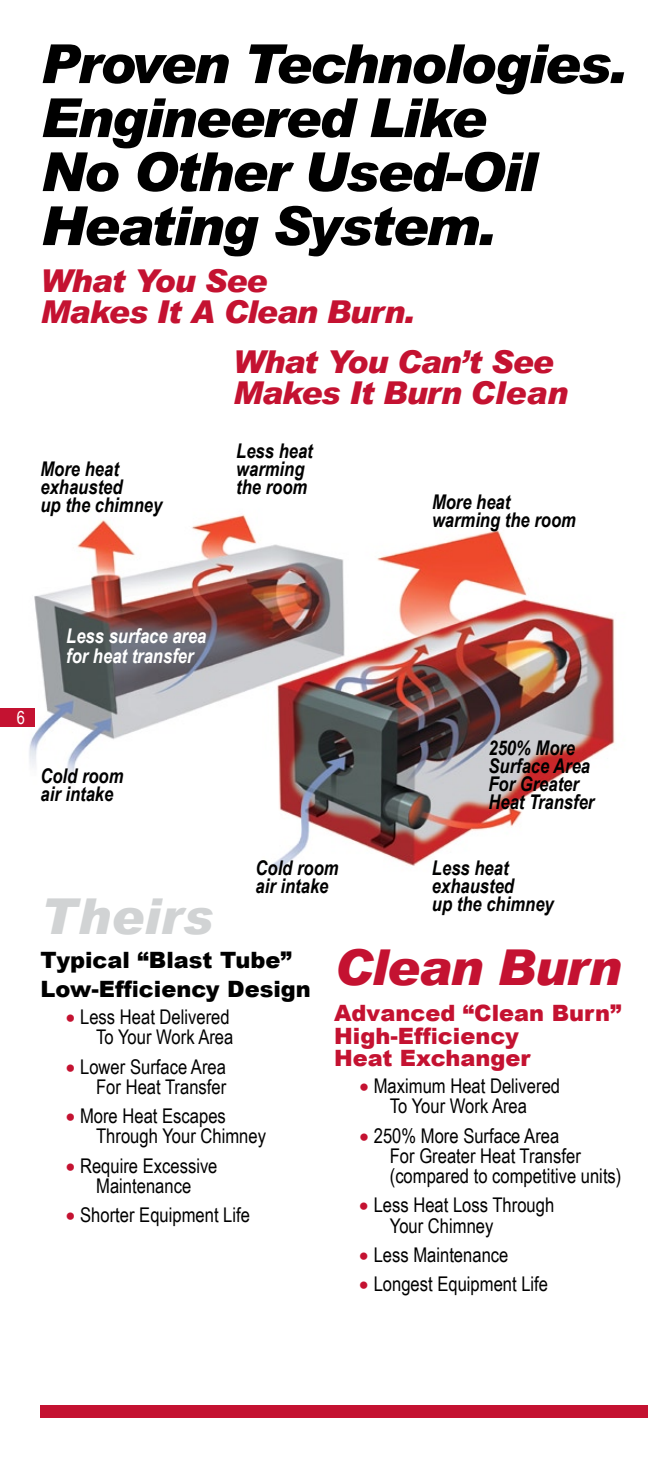
<style>
.page{position:relative;width:648px;height:1458px;background:#fff}
.page>*{position:absolute;margin:0;border:0;box-sizing:border-box;transform-origin:0 0}
.t1{font:italic 900 54px/54px "Arial";letter-spacing:-.04em;color:#000}
.t2{font:italic 900 49.5px "Arial";letter-spacing:-.025em;color:#c41231}
.t3{font:italic 900 49.5px "Arial";color:#d1d3d4}
.t4{font:italic 900 31.5px/31.5px "Arial";letter-spacing:-.03em;color:#c41231}
.t5{font:900 22.5px/22.5px "Arial";color:#c41231}
.t6{font:900 22.5px/29.7px "Arial";color:#000}
.t7{font:20.25px/20.2px "Arial Narrow";color:#000}
.t8{font:italic 700 20.25px/18px "Arial Narrow";color:#000}
.t9{font:italic 700 20.25px/20.2px "Arial Narrow";color:#fff}
.t10{font:18px "Arial Narrow";color:#fff}
.s1{color:#c41231}
</style>
<div class="page">
<img style="left:29px;top:515px;width:586px;height:356px">
<div style="left:40px;top:1405px;width:608px;height:13px;background:#c41231"></div>
<div style="left:0;top:708px;width:35px;height:19px;background:#c41231"></div>
<h1 class="t1" style="left:40px;top:35px;width:588px">Proven Technologies.<br>Engineered Like<br>No Other Used-Oil<br>Heating System.</h1>
<h3 class="t4" style="left:40px;top:264px;width:376px">What You See<br>Makes It A Clean Burn.</h3>
<h3 class="t4" style="left:233px;top:345px;width:337px">What You Can’t See<br>Makes It Burn Clean</h3>
<p class="t8" style="left:40px;top:459px;width:123px">More heat exhausted<br>up the chimney</p>
<p class="t8" style="left:236px;top:441px;width:78px">Less heat warming the room</p>
<p class="t8" style="left:432px;top:491px;width:145px">More heat warming the room</p>
<p class="t9" style="left:66px;top:625px;width:142px">Less surface area for heat transfer</p>
<p class="t10" style="left:17px;top:705px;width:10px">6</p>
<p class="t8" style="left:40px;top:766px;width:85px">Cold room air intake</p>
<p class="t8" style="left:488px;top:738px;width:107px">250% More<br>Surface Area<br>For Greater<br>Heat Transfer</p>
<h2 class="t3" style="left:40px;top:886px;width:174px">Theirs</h2>
<p class="t8" style="left:256px;top:858px;width:85px">Cold room air intake</p>
<p class="t8" style="left:432px;top:858px;width:123px">Less heat exhausted<br>up the chimney</p>
<p class="t6" style="left:40px;top:944px;width:272px">Typical “Blast Tube”<br>Low-Efficiency Design</p>
<p class="t7" style="left:66px;top:1006px;width:169px;text-align:right"><span class="s1">•</span> Less Heat Delivered<br>To Your Work Area</p>
<p class="t7" style="left:66px;top:1056px;width:162px;text-align:right"><span class="s1">•</span> Lower Surface Area<br>For Heat Transfer</p>
<p class="t7" style="left:96px;top:1105px;width:171px;text-indent:-30px"><span class="s1">•</span> More Heat Escapes<br>Through Your Chimney</p>
<p class="t7" style="left:66px;top:1155px;width:153px;text-align:center"><span class="s1">•</span> Require Excessive<br>Maintenance</p>
<p class="t7" style="left:66px;top:1204px;width:186px"><span class="s1">•</span> Shorter Equipment Life</p>
<h2 class="t2" style="left:334px;top:937px;width:289px">Clean Burn</h2>
<p class="t5" style="left:334px;top:1001px;width:289px">Advanced “Clean Burn”<br>High-Efficiency<br>Heat Exchanger</p>
<p class="t7" style="left:359px;top:1075px;width:202px;text-align:center"><span class="s1">•</span> Maximum Heat Delivered<br>To Your Work Area</p>
<p class="t7" style="left:390px;top:1125px;width:233px;text-indent:-30px"><span class="s1">•</span> 250% More Surface Area<br>For Greater Heat Transfer (compared to competitive units)</p>
<p class="t7" style="left:390px;top:1194px;width:166px;text-indent:-30px"><span class="s1">•</span> Less Heat Loss Through<br>Your Chimney</p>
<p class="t7" style="left:359px;top:1244px;width:151px"><span class="s1">•</span> Less Maintenance</p>
<p class="t7" style="left:359px;top:1273px;width:190px"><span class="s1">•</span> Longest Equipment Life</p>
</div>
